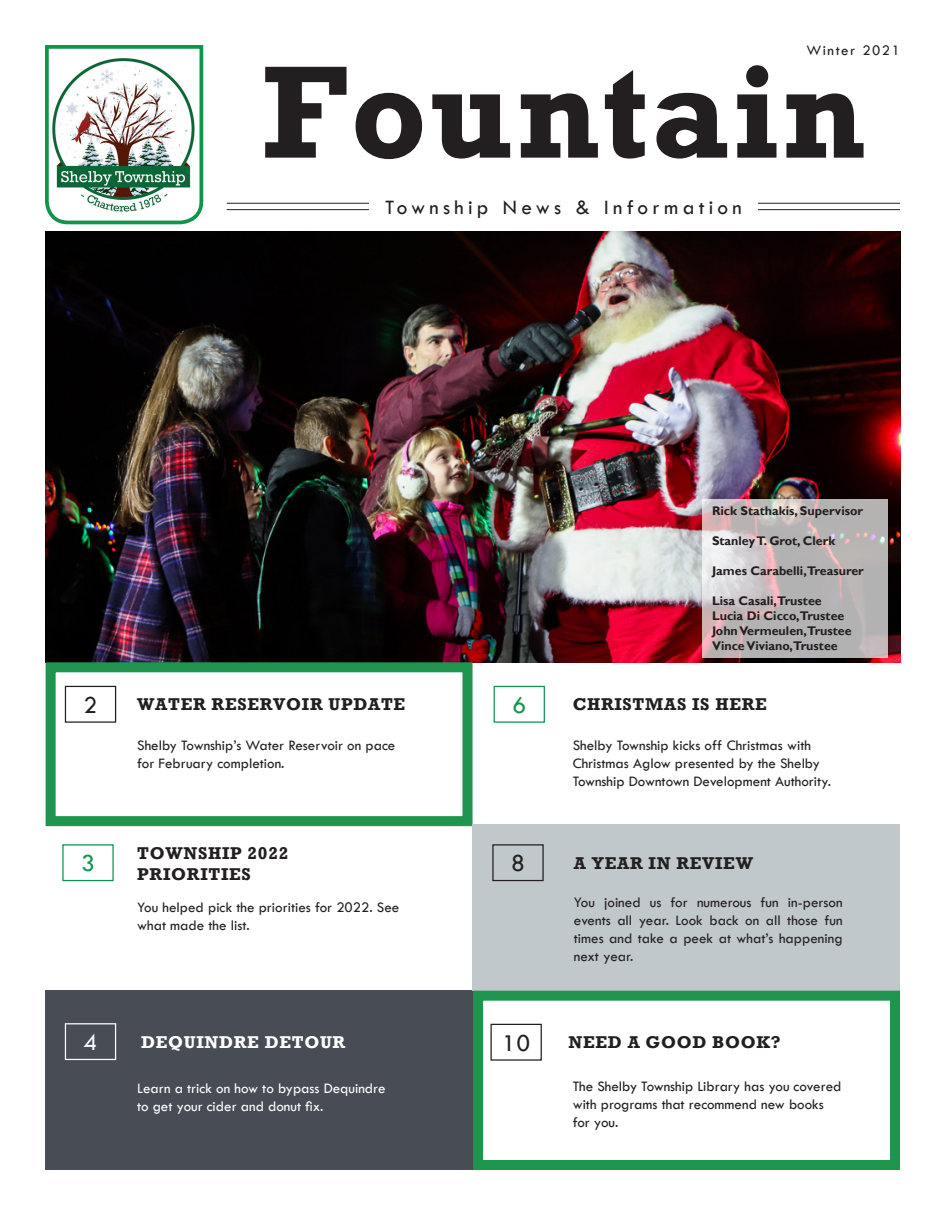
<style>
.page{position:relative;width:945px;height:1215px;background:#fff}
.page>*{position:absolute;margin:0;border:0;box-sizing:border-box;transform-origin:0 0}
.Newsletter{font:700 133.75px "Rockwell";letter-spacing:.02em;color:#231f20}
.t1{font:25px "Tw Cen";color:#231f20}
.t2{font:25px "Tw Cen";color:#11944c}
.t3{font:25px "Tw Cen";color:#fff}
.t4{font:21.25px "Tw Cen";letter-spacing:.2em;color:#231f20}
.Place_headline{font:700 17.5px/21.2px "Rockwell";letter-spacing:.04em;color:#231f20}
.Place_headline-2{font:700 17.5px "Rockwell";letter-spacing:.04em;color:#fff}
.Paragraph___tab{font:15px/18px "Tw Cen";color:#231f20}
.t5{font:15px/18px "Tw Cen";color:#fff}
.Paragraph___tab-2{font:15px "Tw Cen";letter-spacing:.1em;color:#231f20}
.t6{font:700 12.5px "Gill Sans";color:#231f20}
</style>
<div class="page">
<img style="left:46px;top:232px;width:855px;height:430px">
<svg style="left:702px;top:499px;width:186px;height:159px;background:#c1babb"></svg>
<div style="left:45px;top:991px;width:428px;height:179px;background:#474c55"></div>
<div style="left:46px;top:662px;width:426px;height:164px;border:10px solid #1e944e"></div>
<hr style="left:227px;top:203px;width:673px;height:1px;background:#231f20">
<hr style="left:227px;top:209px;width:673px;height:1px;background:#231f20">
<div style="left:369px;top:199px;width:388px;height:15px;background:#fff"></div>
<div style="left:65px;top:686px;width:51px;height:37px;border:1px solid #231f20"></div>
<div style="left:62px;top:844px;width:52px;height:37px;border:1px solid #11944c"></div>
<div style="left:65px;top:1023px;width:51px;height:37px;border:1px solid #fff"></div>
<div style="left:472px;top:824px;width:428px;height:167px;background:#c0c8cc"></div>
<div style="left:494px;top:686px;width:51px;height:37px;border:1px solid #11944c"></div>
<div style="left:492px;top:844px;width:52px;height:37px;border:1px solid #231f20"></div>
<svg style="left:45px;top:45px;width:159px;height:180px"></svg>
<div style="left:473px;top:991px;width:427px;height:179px;border:10px solid #1e944e"></div>
<div style="left:490px;top:1024px;width:52px;height:37px;border:1px solid #231f20"></div>
<p class="Paragraph___tab-2" style="left:806px;top:42px;width:95px">Winter 2021</p>
<p class="Newsletter" style="left:261px;top:32px;width:605px">Fountain</p>
<p class="t4" style="left:385px;top:194px;width:358px">Township News &amp; Information</p>
<p class="t6" style="left:712px;top:504px;width:153px">Rick Stathakis, Supervisor</p>
<p class="t6" style="left:712px;top:534px;width:125px">Stanley T. Grot, Clerk</p>
<p class="t6" style="left:712px;top:564px;width:153px">James Carabelli,Treasurer</p>
<p class="t6" style="left:712px;top:594px;width:111px">Lisa Casali,Trustee</p>
<p class="t6" style="left:712px;top:609px;width:134px">Lucia Di Cicco,Trustee</p>
<p class="t6" style="left:712px;top:624px;width:141px">John Vermeulen,Trustee</p>
<p class="t6" style="left:712px;top:639px;width:127px">Vince Viviano,Trustee</p>
<p class="t1" style="left:84px;top:690px;width:15px">2</p>
<p class="Place_headline" style="left:137px;top:694px;width:270px">WATER RESERVOIR UPDATE</p>
<p class="Paragraph___tab" style="left:137px;top:736px;width:260px">Shelby Township’s Water Reservoir on pace for February completion.</p>
<p class="t2" style="left:512px;top:690px;width:15px">6</p>
<p class="Place_headline" style="left:573px;top:694px;width:196px">CHRISTMAS IS HERE</p>
<p class="Paragraph___tab" style="left:573px;top:736px;width:260px">Shelby Township kicks off Christmas with<br>Christmas Aglow presented by the Shelby<br>Township Downtown Development Authority.</p>
<p class="t2" style="left:81px;top:848px;width:15px">3</p>
<p class="Place_headline" style="left:137px;top:842px;width:153px">TOWNSHIP 2022<br>PRIORITIES</p>
<p class="t1" style="left:511px;top:848px;width:15px">8</p>
<p class="Place_headline" style="left:574px;top:852px;width:181px">A YEAR IN REVIEW</p>
<p class="Paragraph___tab" style="left:137px;top:898px;width:264px">You helped pick the priorities for 2022. See what made the list.</p>
<p class="Paragraph___tab" style="left:574px;top:893px;width:270px;text-align:justify">You joined us for numerous fun in-person events all year. Look back on all those fun times and take a peek at what’s happening next year.</p>
<p class="t3" style="left:84px;top:1027px;width:15px">4</p>
<p class="Place_headline-2" style="left:141px;top:1031px;width:206px">DEQUINDRE DETOUR</p>
<p class="t1" style="left:502px;top:1028px;width:30px">10</p>
<p class="Place_headline" style="left:569px;top:1031px;width:214px">NEED A GOOD BOOK?</p>
<p class="t5" style="left:137px;top:1079px;width:250px">Learn a trick on how to bypass Dequindre to get your cider and donut fix.</p>
<p class="Paragraph___tab" style="left:573px;top:1077px;width:270px">The Shelby Township Library has you covered with programs that recommend new books for you.</p>
</div>
